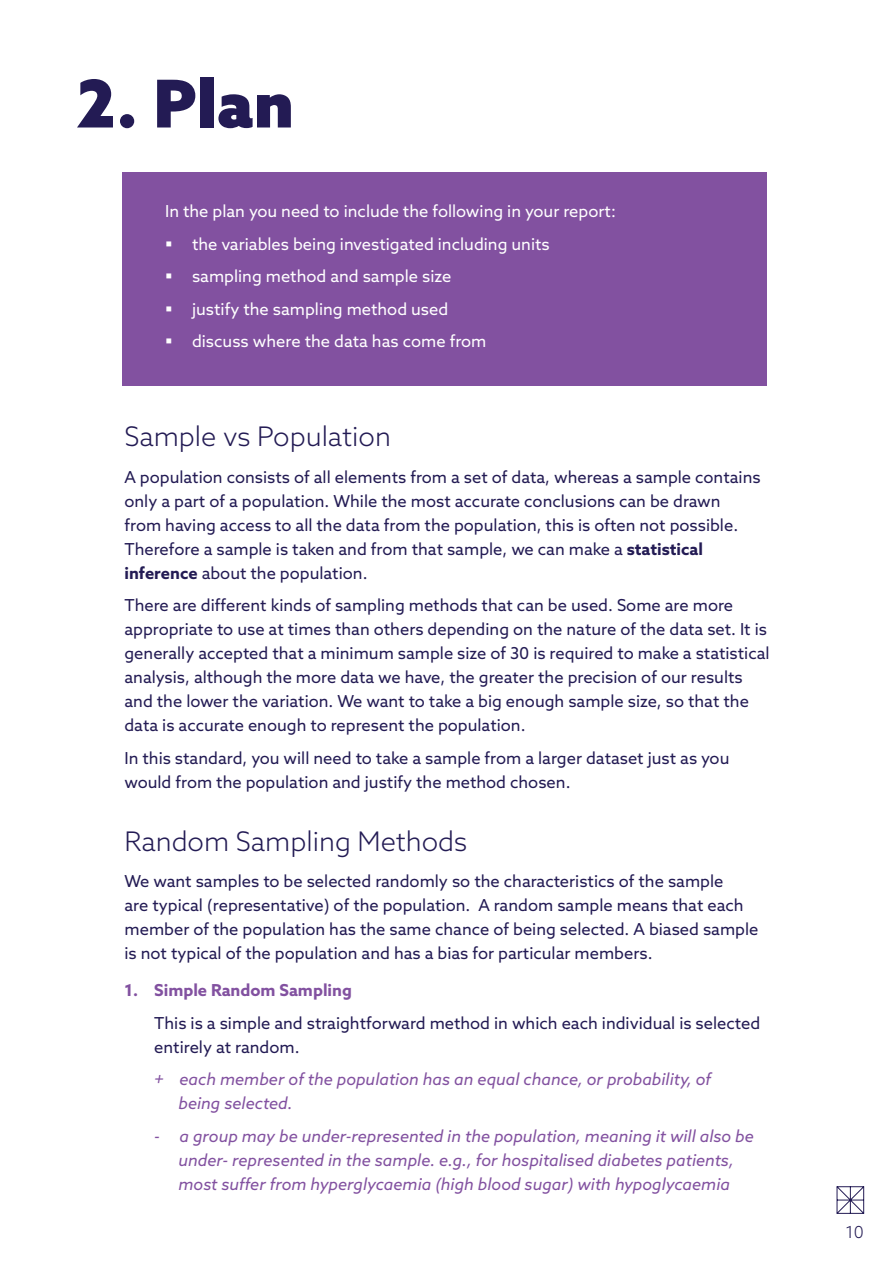
<style>
.page{position:relative;width:893px;height:1263px;background:#fff}
.page>*{position:absolute;margin:0;border:0;box-sizing:border-box;transform-origin:0 0}
.t1{font:900 66px "Azo Sans";color:#231b54}
.t2{font:300 27px "Azo Sans";color:#231b54}
.t3{font:16.5px/24px "Azo Sans";color:#231b54}
.t4{font:italic 16.5px/24px "Azo Sans";color:#8251a0}
.t5{font:16.5px "Azo Sans";color:#fff}
.t6{font:700 16.5px "Azo Sans";color:#8251a0}
.t7{font:300 16.5px "Azo Sans";color:#231b54}
.s1{font-weight:700}
</style>
<div class="page">
<svg style="left:836px;top:1186px;width:28px;height:28px"></svg>
<div style="left:123px;top:172px;width:644px;height:214px;background:#8251a0"></div>
<h1 class="t1" style="left:77px;top:60px;width:219px">2. Plan</h1>
<p class="t5" style="left:165px;top:201px;width:452px">In the plan you need to include the following in your report:</p>
<p class="t5" style="left:165px;top:233px;width:386px">▪ the variables being investigated including units</p>
<p class="t5" style="left:165px;top:266px;width:288px">▪ sampling method and sample size</p>
<p class="t5" style="left:165px;top:298px;width:285px">▪ justify the sampling method used</p>
<p class="t5" style="left:165px;top:331px;width:323px">▪ discuss where the data has come from</p>
<h2 class="t2" style="left:124px;top:419px;width:268px">Sample vs Population</h2>
<p class="t3" style="left:124px;top:465px;width:638px">A population consists of all elements from a set of data, whereas a sample contains only a part of a population. While the most accurate conclusions can be drawn from having access to all the data from the population, this is often not possible.<br>Therefore a sample is taken and from that sample, we can make a <span class="s1">statistical inference</span> about the population.</p>
<p class="t3" style="left:124px;top:593px;width:647px">There are different kinds of sampling methods that can be used. Some are more appropriate to use at times than others depending on the nature of the data set. It is generally accepted that a minimum sample size of 30 is required to make a statistical analysis, although the more data we have, the greater the precision of our results and the lower the variation. We want to take a big enough sample size, so that the data is accurate enough to represent the population.</p>
<p class="t3" style="left:124px;top:746px;width:606px">In this standard, you will need to take a sample from a larger dataset just as you would from the population and justify the method chosen.</p>
<h2 class="t2" style="left:124px;top:823px;width:344px">Random Sampling Methods</h2>
<p class="t3" style="left:124px;top:869px;width:635px">We want samples to be selected randomly so the characteristics of the sample<br>are typical (representative) of the population. A random sample means that each member of the population has the same chance of being selected. A biased sample is not typical of the population and has a bias for particular members.</p>
<p class="t6" style="left:124px;top:979px;width:229px">1. Simple Random Sampling</p>
<p class="t3" style="left:154px;top:1011px;width:608px">This is a simple and straightforward method in which each individual is selected entirely at random.</p>
<p class="t4" style="left:178px;top:1067px;width:534px;text-indent:-24px">+ each member of the population has an equal chance, or probability, of being selected.</p>
<p class="t4" style="left:154px;top:1124px;width:601px;text-align:center">- a group may be under-represented in the population, meaning it will also be under- represented in the sample. e.g., for hospitalised diabetes patients,<br>most suffer from hyperglycaemia (high blood sugar) with hypoglycaemia</p>
<p class="t7" style="left:846px;top:1221px;width:20px">10</p>
</div>
